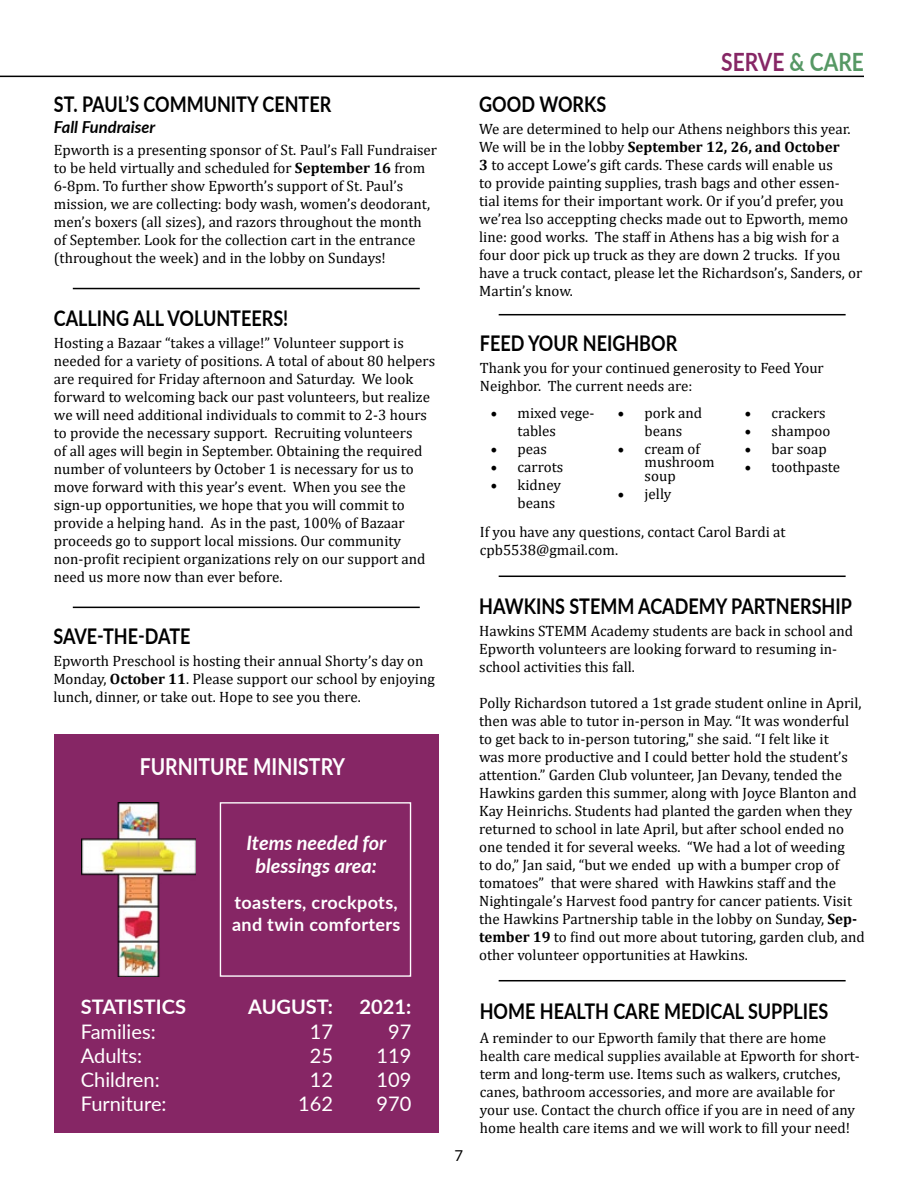
<style>
.page{position:relative;width:918px;height:1188px;background:#fff}
.page>*{position:absolute;margin:0;border:0;box-sizing:border-box;transform-origin:0 0}
.t1{font:700 25.2px "Lato";color:#862665;scale:.83 1}
.t2{font:700 23.4px "Lato";color:#fff;scale:.83 1}
.t3{font:700 21.6px "Lato";color:#000;scale:.83 1}
.t4{font:20.1px/24px "Lato";color:#fff;text-align:center}
.t5{font:700 20.1px "Lato";color:#fff}
.t6{font:italic 700 19.95px/23.9px "Lato";color:#fff;text-align:center}
.t7{font:700 18px/21.6px "Lato";letter-spacing:.02em;color:#fff}
.t8{font:italic 700 16.5px "Lato";color:#000}
.t9{font:15px/18px "Cambria";color:#000}
.t10{font:15px "Lato";color:#000}
.s1{font-weight:700}
.s2{color:#569864}
.s3{font-family:"Minion Pro";font-size:18px}
</style>
<div class="page">
<hr style="left:0;top:76px;width:864px;height:1px;background:#000">
<hr style="left:73px;top:607px;width:347px;height:1px;background:#000">
<hr style="left:499px;top:314px;width:347px;height:1px;background:#000">
<hr style="left:499px;top:576px;width:347px;height:1px;background:#000">
<hr style="left:499px;top:980px;width:347px;height:1px;background:#000">
<hr style="left:73px;top:288px;width:347px;height:1px;background:#000">
<div style="left:54px;top:734px;width:384px;height:399px;background:#862665"></div>
<div style="left:220px;top:802px;width:191px;height:175px;border:1px solid #fff"></div>
<img style="left:81px;top:803px;width:114px;height:173px">
<h3 class="t3" style="left:54px;top:88px;width:336px">ST. PAUL’S COMMUNITY CENTER</h3>
<p class="t8" style="left:54px;top:115px;width:103px">Fall Fundraiser</p>
<p class="t9" style="left:54px;top:141px;width:385px">Epworth is a presenting sponsor of St. Paul’s Fall Fundraiser to be held virtually and scheduled for <span class="s1">September 16</span> from 6-8pm. To further show Epworth’s support of St. Paul’s mission, we are collecting: body wash, women’s deodorant, men’s boxers (all sizes), and razors throughout the month of September. Look for the collection cart in the entrance (throughout the week) and in the lobby on Sundays!</p>
<h3 class="t3" style="left:54px;top:302px;width:284px">CALLING ALL VOLUNTEERS!</h3>
<p class="t9" style="left:54px;top:334px;width:383px">Hosting a Bazaar “takes a village!” Volunteer support is needed for a variety of positions. A total of about 80 helpers are required for Friday afternoon and Saturday. We look forward to welcoming back our past volunteers, but realize we will need additional individuals to commit to 2-3 hours to provide the necessary support. Recruiting volunteers<br>of all ages will begin in September. Obtaining the required number of volunteers by October 1 is necessary for us to move forward with this year’s event. When you see the sign-up opportunities, we hope that you will commit to provide a helping hand. As in the past, 100% of Bazaar proceeds go to support local missions. Our community non-profit recipient organizations rely on our support and need us more now than ever before.</p>
<h3 class="t3" style="left:53px;top:620px;width:167px">SAVE-THE-DATE</h3>
<p class="t9" style="left:53px;top:652px;width:383px">Epworth Preschool is hosting their annual Shorty’s day on<br>Monday, <span class="s1">October 11</span>. Please support our school by enjoying lunch, dinner, or take out. Hope to see you there.</p>
<h2 class="t2" style="left:140px;top:749px;width:249px">FURNITURE MINISTRY</h2>
<h3 class="t6" style="left:247px;top:829px;width:141px">Items needed for blessings area:</h3>
<p class="t7" style="left:232px;top:891px;width:170px">toasters, crockpots, and twin comforters</p>
<h3 class="t5" style="left:81px;top:992px;width:107px">STATISTICS</h3>
<h3 class="t5" style="left:248px;top:992px;width:87px">AUGUST:</h3>
<h3 class="t4" style="left:81px;top:1018px;width:76px">Families:</h3>
<h3 class="t4" style="left:310px;top:1018px;width:25px">17</h3>
<h3 class="t4" style="left:81px;top:1042px;width:63px">Adults:</h3>
<h3 class="t4" style="left:310px;top:1042px;width:25px">25</h3>
<h3 class="t4" style="left:81px;top:1067px;width:81px">Children:</h3>
<h3 class="t4" style="left:310px;top:1067px;width:25px">12</h3>
<h3 class="t4" style="left:81px;top:1091px;width:87px">Furniture:</h3>
<h3 class="t4" style="left:298px;top:1091px;width:36px">162</h3>
<h3 class="t5" style="left:360px;top:992px;width:53px">2021:</h3>
<h3 class="t4" style="left:376px;top:1018px;width:36px">97<br>119<br>109<br>970</h3>
<p class="t10" style="left:455px;top:1145px;width:10px">7</p>
<h1 class="t1" style="left:721px;top:43px;width:173px">SERVE <span class="s2">&amp; CARE</span></h1>
<h3 class="t3" style="left:479px;top:88px;width:155px">GOOD WORKS</h3>
<p class="t9" style="left:479px;top:120px;width:385px">We are determined to help our Athens neighbors this year.<br>We will be in the lobby <span class="s1">September 12, 26, and October<br>3</span> to accept Lowe’s gift cards. These cards will enable us<br>to provide painting supplies, trash bags and other essen&shy;tial items for their important work. Or if you’d prefer, you we’rea lso acceppting checks made out to Epworth, memo line: good works. The staff in Athens has a big wish for a four door pick up truck as they are down 2 trucks. If you have a truck contact, please let the Richardson’s, Sanders, or Martin’s know.</p>
<h3 class="t3" style="left:480px;top:327px;width:239px">FEED YOUR NEIGHBOR</h3>
<p class="t9" style="left:480px;top:359px;width:346px">Thank you for your continued generosity to Feed Your<br>Neighbor. The current needs are:</p>
<p class="t9" style="left:518px;top:403px;width:78px;text-indent:-27px"><span class="s3">•</span> mixed vege&shy;tables</p>
<p class="t9" style="left:491px;top:439px;width:58px"><span class="s3">•</span> peas</p>
<p class="t9" style="left:491px;top:457px;width:74px"><span class="s3">•</span> carrots</p>
<p class="t9" style="left:518px;top:475px;width:45px;text-indent:-27px"><span class="s3">•</span> kidney beans</p>
<p class="t9" style="left:618px;top:403px;width:86px;text-align:center"><span class="s3">•</span> pork and beans</p>
<p class="t9" style="left:645px;top:442px;width:71px;line-height:13.5px;text-indent:-27px"><span class="s3">•</span> cream of mushroom soup</p>
<p class="t9" style="left:618px;top:484px;width:55px"><span class="s3">•</span> jelly</p>
<p class="t9" style="left:745px;top:403px;width:83px"><span class="s3">•</span> crackers</p>
<p class="t9" style="left:745px;top:421px;width:87px"><span class="s3">•</span> shampoo</p>
<p class="t9" style="left:745px;top:439px;width:84px"><span class="s3">•</span> bar soap</p>
<p class="t9" style="left:745px;top:457px;width:97px"><span class="s3">•</span> toothpaste</p>
<p class="t9" style="left:480px;top:523px;width:307px">If you have any questions, contact Carol Bardi at cpb5538@gmail.com.</p>
<h3 class="t3" style="left:479px;top:590px;width:450px">HAWKINS STEMM ACADEMY PARTNERSHIP</h3>
<p class="t9" style="left:479px;top:622px;width:375px">Hawkins STEMM Academy students are back in school and<br>Epworth volunteers are looking forward to resuming in&shy;school activities this fall.</p>
<p class="t9" style="left:479px;top:694px;width:387px">Polly Richardson tutored a 1st grade student online in April, then was able to tutor in-person in May. “It was wonderful to get back to in-person tutoring," she said. “I felt like it<br>was more productive and I could better hold the student’s attention.” Garden Club volunteer, Jan Devany, tended the Hawkins garden this summer, along with Joyce Blanton and Kay Heinrichs. Students had planted the garden when they returned to school in late April, but after school ended no one tended it for several weeks. “We had a lot of weeding<br>to do,” Jan said, “but we ended up with a bumper crop of tomatoes” that were shared with Hawkins staff and the Nightingale’s Harvest food pantry for cancer patients. Visit the Hawkins Partnership table in the lobby on Sunday, <span class="s1">Sep&shy;tember 19</span> to find out more about tutoring, garden club, and other volunteer opportunities at Hawkins.</p>
<h3 class="t3" style="left:480px;top:995px;width:422px">HOME HEALTH CARE MEDICAL SUPPLIES</h3>
<p class="t9" style="left:480px;top:1028px;width:382px">A reminder to our Epworth family that there are home health care medical supplies available at Epworth for short&shy;term and long-term use. Items such as walkers, crutches, canes, bathroom accessories, and more are available for your use. Contact the church office if you are in need of any home health care items and we will work to fill your need!</p>
</div>
